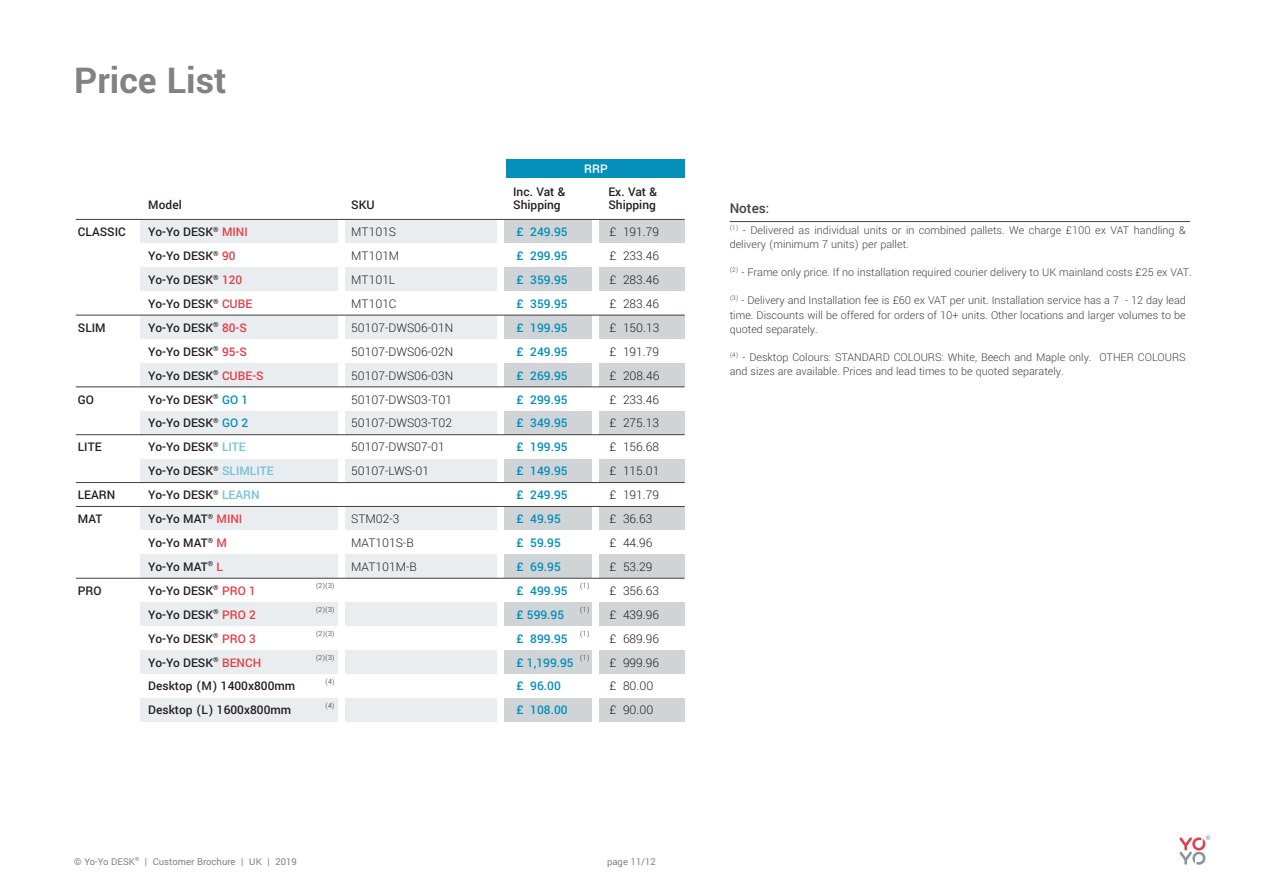
<style>
.page{position:relative;width:1263px;height:893px;background:#fff}
.page>*{position:absolute;margin:0;border:0;box-sizing:border-box;transform-origin:0 0}
.t1{font:700 39.6px "Yantramanav";color:#808285}
.t2{font:500 15px "Yantramanav";color:#414042}
.t3{font:500 13.35px/23.9px "Yantramanav";color:#231f20}
.t4{font:300 13.35px/23.9px "Yantramanav";color:#231f20}
.t5{font:500 13.35px/23.9px "Yantramanav";color:#0490bb}
.t6{font:500 13.35px "Yantramanav";color:#fff}
.t7{font:300 12px/14.4px "Yantramanav";color:#414042}
.t8{font:10.5px "Yantramanav";color:#808285}
.t9{font:300 7.8px "Yantramanav";color:#231f20}
.s1{color:#e43e46}
.s2{color:#0490bb}
.s3{color:#70c2d8}
</style>
<div class="page">
<div style="left:140px;top:219px;width:545px;height:24px;background:#eaedef"></div>
<div style="left:140px;top:267px;width:545px;height:24px;background:#eaedef"></div>
<div style="left:140px;top:315px;width:545px;height:24px;background:#eaedef"></div>
<div style="left:140px;top:363px;width:545px;height:24px;background:#eaedef"></div>
<div style="left:140px;top:411px;width:545px;height:24px;background:#eaedef"></div>
<div style="left:140px;top:459px;width:545px;height:24px;background:#eaedef"></div>
<div style="left:140px;top:506px;width:545px;height:24px;background:#eaedef"></div>
<div style="left:140px;top:554px;width:545px;height:24px;background:#eaedef"></div>
<div style="left:140px;top:602px;width:545px;height:24px;background:#eaedef"></div>
<div style="left:140px;top:650px;width:545px;height:24px;background:#eaedef"></div>
<div style="left:140px;top:698px;width:545px;height:24px;background:#eaedef"></div>
<div style="left:504px;top:219px;width:181px;height:24px;background:#d1d4d6"></div>
<div style="left:504px;top:267px;width:181px;height:24px;background:#d1d4d6"></div>
<div style="left:504px;top:315px;width:181px;height:24px;background:#d1d4d6"></div>
<div style="left:504px;top:363px;width:181px;height:24px;background:#d1d4d6"></div>
<div style="left:504px;top:411px;width:181px;height:24px;background:#d1d4d6"></div>
<div style="left:504px;top:459px;width:181px;height:24px;background:#d1d4d6"></div>
<div style="left:504px;top:506px;width:181px;height:24px;background:#d1d4d6"></div>
<div style="left:504px;top:554px;width:181px;height:24px;background:#d1d4d6"></div>
<div style="left:504px;top:602px;width:181px;height:24px;background:#d1d4d6"></div>
<div style="left:504px;top:650px;width:181px;height:24px;background:#d1d4d6"></div>
<div style="left:504px;top:698px;width:181px;height:24px;background:#d1d4d6"></div>
<div style="left:506px;top:159px;width:179px;height:18px;background:#0490bb"></div>
<div style="left:338px;top:212px;width:6px;height:534px;background:#fff"></div>
<div style="left:497px;top:212px;width:7px;height:534px;background:#fff"></div>
<div style="left:592px;top:212px;width:7px;height:534px;background:#fff"></div>
<hr style="left:76px;top:219px;width:609px;height:1px;background:#414042">
<hr style="left:730px;top:221px;width:460px;height:1px;background:#414042">
<hr style="left:76px;top:315px;width:609px;height:1px;background:#414042">
<hr style="left:76px;top:386px;width:609px;height:1px;background:#414042">
<hr style="left:76px;top:434px;width:609px;height:1px;background:#414042">
<hr style="left:76px;top:482px;width:609px;height:1px;background:#414042">
<hr style="left:76px;top:506px;width:609px;height:1px;background:#414042">
<hr style="left:76px;top:578px;width:609px;height:1px;background:#414042">
<svg style="left:1179px;top:835px;width:31px;height:30px"></svg>
<h1 class="t1" style="left:74px;top:56px;width:154px">Price List</h1>
<p class="t3" style="left:78px;top:220px;width:49px">CLASSIC</p>
<p class="t3" style="left:78px;top:316px;width:29px">SLIM</p>
<p class="t3" style="left:78px;top:388px;width:18px">GO</p>
<p class="t3" style="left:78px;top:435px;width:25px">LITE</p>
<p class="t3" style="left:78px;top:483px;width:39px">LEARN<br>MAT</p>
<p class="t3" style="left:78px;top:579px;width:25px">PRO</p>
<p class="t3" style="left:148px;top:193px;width:35px">Model</p>
<p class="t3" style="left:351px;top:193px;width:25px">SKU</p>
<p class="t3" style="left:148px;top:220px;width:149px">Yo-Yo DESK<sup>®</sup> <span class="s1">MINI<br></span>Yo-Yo DESK<sup>®</sup> <span class="s1">90<br></span>Yo-Yo DESK<sup>®</sup> <span class="s1">120<br></span>Yo-Yo DESK<sup>®</sup> <span class="s1">CUBE<br></span>Yo-Yo DESK<sup>®</sup> <span class="s1">80-S<br></span>Yo-Yo DESK<sup>®</sup> <span class="s1">95-S<br></span>Yo-Yo DESK<sup>®</sup> <span class="s1">CUBE-S<br></span>Yo-Yo DESK<sup>®</sup> <span class="s2">GO 1<br></span>Yo-Yo DESK<sup>®</sup> <span class="s2">GO 2<br></span>Yo-Yo DESK<sup>®</sup> <span class="s3">LITE<br></span>Yo-Yo DESK<sup>®</sup> <span class="s3">SLIMLITE<br></span>Yo-Yo DESK<sup>®</sup> <span class="s3">LEARN<br></span>Yo-Yo MAT<sup>®</sup> <span class="s1">MINI<br></span>Yo-Yo MAT<sup>®</sup> <span class="s1">M<br></span>Yo-Yo MAT<sup>®</sup> <span class="s1">L<br></span>Yo-Yo DESK<sup>®</sup> <span class="s1">PRO 1<br></span>Yo-Yo DESK<sup>®</sup> <span class="s1">PRO 2<br></span>Yo-Yo DESK<sup>®</sup> <span class="s1">PRO 3<br></span>Yo-Yo DESK<sup>®</sup> <span class="s1">BENCH<br></span>Desktop (M) 1400x800mm<br>Desktop (L) 1600x800mm</p>
<p class="t9" style="left:316px;top:581px;width:21px">(2)(3)</p>
<p class="t9" style="left:316px;top:605px;width:21px">(2)(3)</p>
<p class="t9" style="left:316px;top:629px;width:21px">(2)(3)</p>
<p class="t9" style="left:316px;top:653px;width:21px">(2)(3)</p>
<p class="t9" style="left:325px;top:676px;width:11px">(4)</p>
<p class="t9" style="left:325px;top:700px;width:11px">(4)</p>
<p class="t4" style="left:351px;top:220px;width:104px">MT101S<br>MT101M<br>MT101L<br>MT101C<br>50107-DWS06-01N<br>50107-DWS06-02N<br>50107-DWS06-03N<br>50107-DWS03-T01<br>50107-DWS03-T02<br>50107-DWS07-01<br>50107-LWS-01</p>
<p class="t4" style="left:351px;top:507px;width:67px">STM02-3<br>MAT101S-B<br>MAT101M-B</p>
<p class="t3" style="left:513px;top:185px;width:54px;line-height:13.4px">Inc. Vat &amp;<br>Shipping</p>
<p class="t6" style="left:584px;top:160px;width:25px">RRP</p>
<p class="t3" style="left:608px;top:185px;width:50px;line-height:13.4px">Ex. Vat &amp;<br>Shipping</p>
<p class="t5" style="left:516px;top:220px;width:59px">£ 249.95 £ 299.95 £ 359.95 £ 359.95 £ 199.95 £ 249.95 £ 269.95 £ 299.95 £ 349.95 £ 199.95 £ 149.95 £ 249.95 £ 49.95<br>£ 59.95<br>£ 69.95<br>£ 499.95 £ 599.95 £ 899.95 £ 1,199.95 £ 96.00<br>£ 108.00</p>
<p class="t4" style="left:610px;top:220px;width:51px">£ 191.79 £ 233.46 £ 283.46 £ 283.46 £ 150.13 £ 191.79 £ 208.46 £ 233.46 £ 275.13 £ 156.68 £ 115.01 £ 191.79 £ 36.63 £ 44.96 £ 53.29 £ 356.63 £ 439.96 £ 689.96 £ 999.96 £ 80.00 £ 90.00</p>
<p class="t9" style="left:580px;top:581px;width:11px">(1)</p>
<p class="t9" style="left:580px;top:605px;width:11px">(1)</p>
<p class="t9" style="left:580px;top:629px;width:11px">(1)</p>
<p class="t9" style="left:580px;top:653px;width:11px">(1)</p>
<p class="t8" style="left:74px;top:855px;width:224px">© Yo-Yo DESK<sup>®</sup> | Customer Brochure | UK | 2019</p>
<p class="t8" style="left:607px;top:855px;width:50px">page 11/12</p>
<p class="t2" style="left:730px;top:199px;width:41px">Notes:</p>
<p class="t7" style="left:730px;top:223px;width:457px"><sup>(1)</sup> - Delivered as individual units or in combined pallets. We charge £100 ex VAT handling &amp; delivery (minimum 7 units) per pallet.</p>
<p class="t7" style="left:730px;top:265px;width:464px"><sup>(2)</sup> - Frame only price. If no installation required courier delivery to UK mainland costs £25 ex VAT.</p>
<p class="t7" style="left:730px;top:293px;width:458px;text-align:justify"><sup>(3)</sup> - Delivery and Installation fee is £60 ex VAT per unit. Installation service has a 7 - 12 day lead time. Discounts will be offered for orders of 10+ units. Other locations and larger volumes to be quoted separately.</p>
<p class="t7" style="left:730px;top:350px;width:457px"><sup>(4)</sup> - Desktop Colours: STANDARD COLOURS: White, Beech and Maple only. OTHER COLOURS and sizes are available. Prices and lead times to be quoted separately.</p>
</div>
